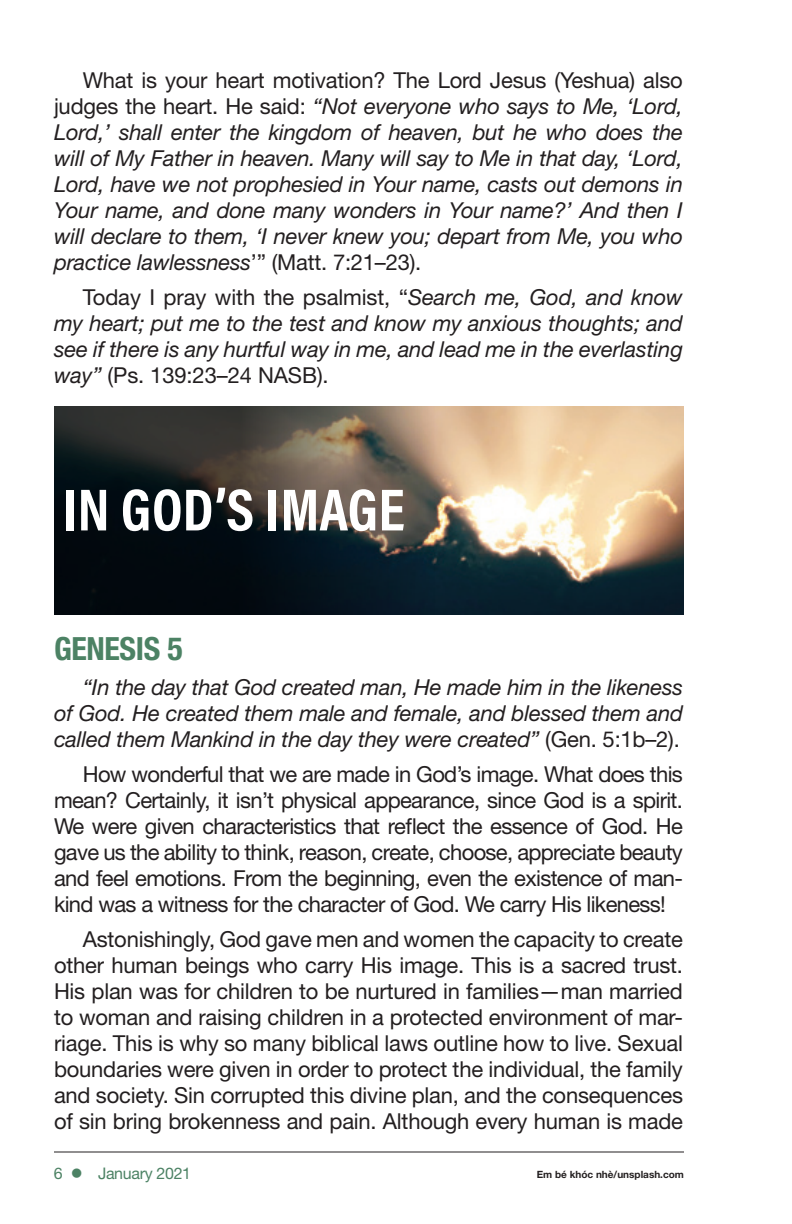
<style>
.page{position:relative;width:792px;height:1224px;background:#fff}
.page>*{position:absolute;margin:0;border:0;box-sizing:border-box;transform-origin:0 0}
.t1{font:60px "Acumin Variable Concept";letter-spacing:.01em;color:#fff}
.t2{font:700 condensed 32px "Helvetica Neue LT Std";letter-spacing:-.01em;color:#4c8264}
.t3{font:22px/26px "Helvetica Neue LT Std";letter-spacing:-.03em;color:#231f20;text-align:justify}
.t4{font:italic 22px/26px "Helvetica Neue LT Std";letter-spacing:-.01em;color:#231f20;text-align:justify}
.t5{font:16px "Helvetica Neue LT Std";letter-spacing:-.02em;color:#4c8264}
.t6{font:700 10px "Helvetica Neue LT Std";color:#231f20}
.s1{font-style:normal}
</style>
<div class="page">
<hr style="left:54px;top:1152px;width:630px;height:1px;background:#231f20">
<img style="left:446px;top:406px;width:238px;height:209px">
<svg style="left:54px;top:406px;width:392px;height:209px"></svg>
<p class="t4" style="left:54px;top:67px;width:631px;text-indent:29px"><span class="s1">What is your heart motivation? The Lord Jesus (Yeshua) also judges the heart. He said:</span> “Not everyone who says to Me, ‘Lord, Lord,’ shall enter the kingdom of heaven, but he who does the will of My Father in heaven. Many will say to Me in that day, ‘Lord, Lord, have we not prophesied in Your name, casts out demons in Your name, and done many wonders in Your name?’ And then I will declare to them, ‘I never knew you; depart from Me, you who practice lawlessness<span class="s1">’” (Matt. 7:21–23).</span></p>
<p class="t4" style="left:54px;top:284px;width:631px;text-indent:29px"><span class="s1">Today I pray with the psalmist, “</span>Search me, God, and know my heart; put me to the test and know my anxious thoughts; and see if there is any hurtful way in me, and lead me in the everlasting way” <span class="s1">(Ps. 139:23–24 NASB).</span></p>
<h1 class="t1" style="left:63px;top:468px;width:344px">IN GOD’S IMAGE</h1>
<h2 class="t2" style="left:54px;top:630px;width:130px">GENESIS 5</h2>
<p class="t4" style="left:54px;top:674px;width:631px;text-indent:29px">“In the day that God created man, He made him in the likeness of God. He created them male and female, and blessed them and called them Mankind in the day they were created” <span class="s1">(Gen. 5:1b–2).</span></p>
<p class="t3" style="left:54px;top:761px;width:631px;text-indent:29px">How wonderful that we are made in God’s image. What does this mean? Certainly, it isn’t physical appearance, since God is a spirit.<br>We were given characteristics that reflect the essence of God. He gave us the ability to think, reason, create, choose, appreciate beauty and feel emotions. From the beginning, even the existence of man&shy;kind was a witness for the character of God. We carry His likeness!</p>
<p class="t3" style="left:54px;top:926px;width:631px;text-indent:29px">Astonishingly, God gave men and women the capacity to create other human beings who carry His image. This is a sacred trust.<br>His plan was for children to be nurtured in families—man married to woman and raising children in a protected environment of mar&shy;riage. This is why so many biblical laws outline how to live. Sexual boundaries were given in order to protect the individual, the family and society. Sin corrupted this divine plan, and the consequences of sin bring brokenness and pain. Although every human is made</p>
<p class="t5" style="left:54px;top:1163px;width:139px">6 ● January 2021</p>
<p class="t6" style="left:537px;top:1169px;width:149px">Em bé khóc nhè/unsplash.com</p>
</div>
